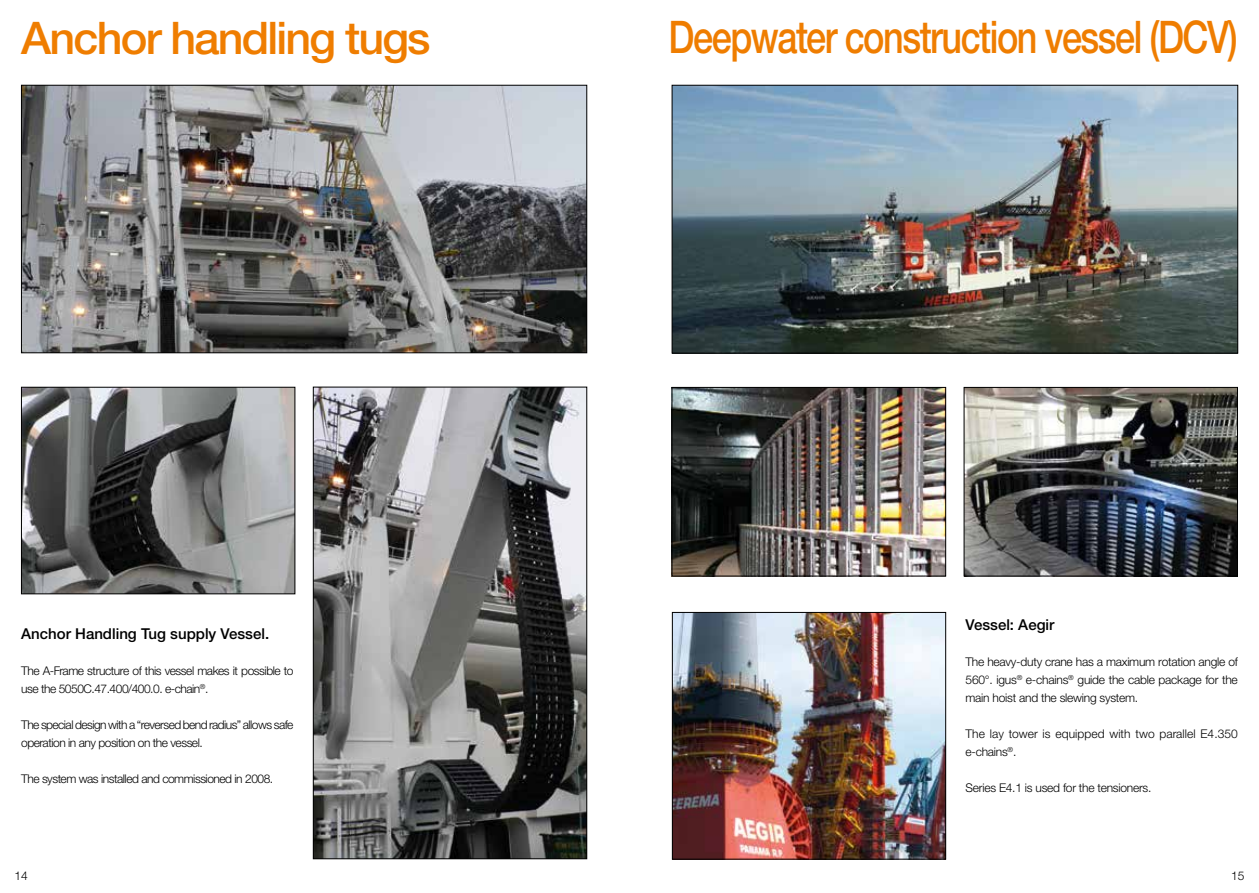
<style>
.page{position:relative;width:1259px;height:893px;background:#fff}
.page>*{position:absolute;margin:0;border:0;box-sizing:border-box;transform-origin:0 0}
.t1{font:500 45px "Helvetica Neue LTW1 G";letter-spacing:-.04em;color:#ef7d00;scale:.8 1}
.t2{font:500 45px "Helvetica Neue LTW1 G";letter-spacing:-.04em;color:#ef7d00}
.t3{font:500 15px "Helvetica Neue LTW1 G";color:#000}
.t4{font:300 12px/18px "Helvetica Neue LTW1 G";letter-spacing:-.035em;color:#000}
.t5{font:300 12px/18px "Helvetica Neue LTW1 G";letter-spacing:.005em;color:#000}
</style>
<div class="page">
<img style="left:966px;top:389px;width:269px;height:185px">
<div style="left:964px;top:387px;width:273px;height:189px;border:1px solid #000"></div>
<img style="left:674px;top:87px;width:562px;height:264px">
<div style="left:672px;top:85px;width:566px;height:268px;border:1px solid #000"></div>
<img style="left:674px;top:389px;width:270px;height:185px">
<div style="left:672px;top:387px;width:274px;height:189px;border:1px solid #000"></div>
<img style="left:674px;top:614px;width:270px;height:243px">
<div style="left:672px;top:612px;width:274px;height:247px;border:1px solid #000"></div>
<img style="left:23px;top:389px;width:270px;height:203px">
<div style="left:21px;top:387px;width:274px;height:207px;border:1px solid #000"></div>
<img style="left:315px;top:389px;width:270px;height:468px">
<div style="left:313px;top:387px;width:274px;height:472px;border:1px solid #000"></div>
<img style="left:23px;top:87px;width:562px;height:264px">
<div style="left:21px;top:85px;width:566px;height:268px;border:1px solid #000"></div>
<h1 class="t2" style="left:21px;top:11px;width:411px">Anchor handling tugs</h1>
<h1 class="t1" style="left:668px;top:10px;width:713px">Deepwater construction vessel (DCV)</h1>
<p class="t3" style="left:21px;top:625px;width:249px">Anchor Handling Tug supply Vessel.</p>
<p class="t4" style="left:21px;top:662px;width:274px">The A-Frame structure of this vessel makes it possible to use the 5050C.47.400/400.0. e-chain<sup>®</sup>.</p>
<p class="t4" style="left:21px;top:716px;width:274px">The special design with a “reversed bend radius” allows safe operation in any position on the vessel.</p>
<p class="t4" style="left:21px;top:770px;width:253px">The system was installed and commissioned in 2008.</p>
<p class="t3" style="left:965px;top:616px;width:90px">Vessel: Aegir</p>
<p class="t4" style="left:965px;top:653px;width:274px;text-align:justify">The heavy-duty crane has a maximum rotation angle of 560°. igus<sup>®</sup> e-chains<sup>®</sup> guide the cable package for the main hoist and the slewing system.</p>
<p class="t5" style="left:965px;top:725px;width:274px">The lay tower is equipped with two parallel E4.350 e-chains<sup>®</sup>.</p>
<p class="t4" style="left:965px;top:779px;width:187px">Series E4.1 is used for the tensioners.</p>
<p class="t4" style="left:15px;top:867px;width:15px">14</p>
<p class="t4" style="left:1231px;top:867px;width:15px">15</p>
</div>
